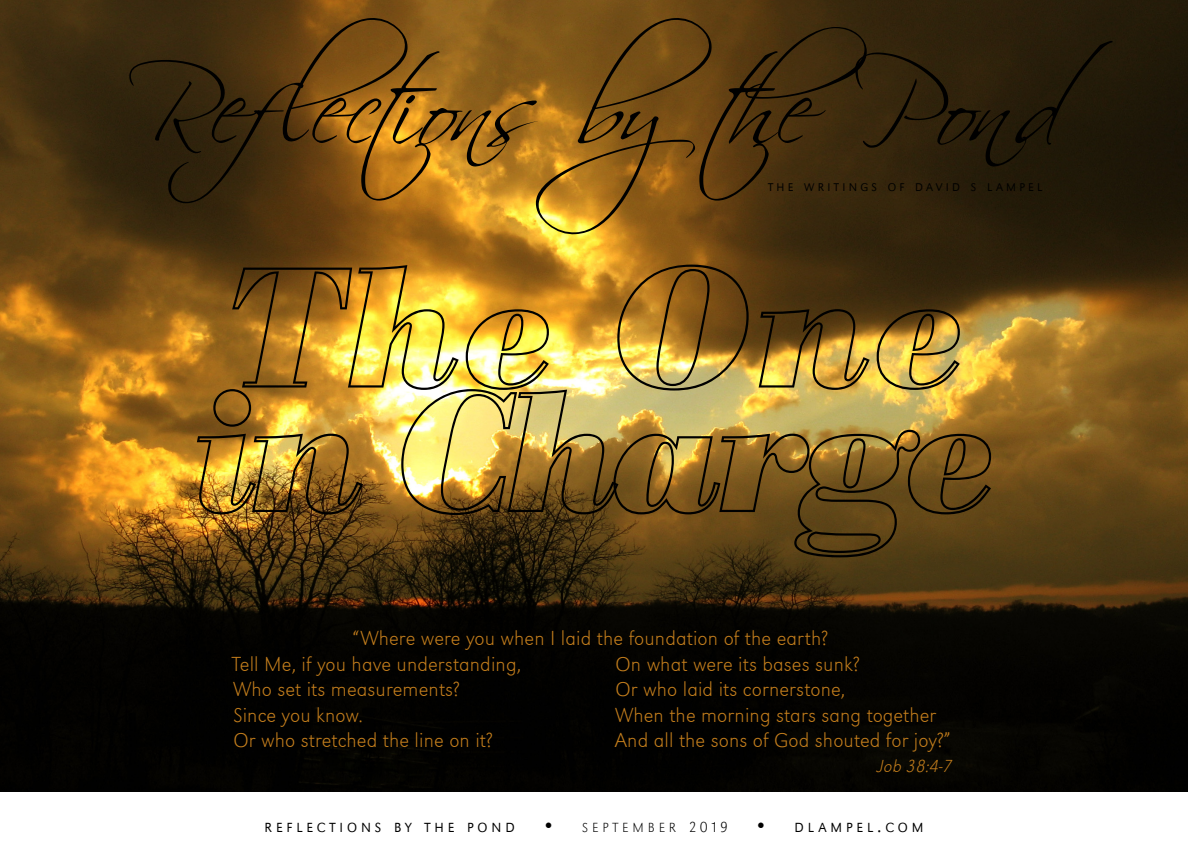
<style>
.page{position:relative;width:1188px;height:864px;background:#fff}
.page>*{position:absolute;margin:0;border:0;box-sizing:border-box;transform-origin:0 0}
.t1{font:180px "Bodoni Ant T Bold Ital Ou 1";letter-spacing:-.04em;color:#000}
.t2{font:103.65px "Scriptina";letter-spacing:-.05em;color:#000}
.t3{font:21px/25.2px "URW Grotesk T Extr Ligh";letter-spacing:.005em;color:#c47e1c}
.t4{font:18px "URW Grotesk T Extr Ligh Obli";color:#c47e1c}
.t5{font:13.65px "URW Grotesk T Ligh";letter-spacing:.285em;color:#000}
.t6{font:13.65px "URW Grotesk T Extr Ligh";letter-spacing:.285em;color:#000}
.t7{font:11.55px "URW Grotesk T Ligh";letter-spacing:.285em;color:#000}
.s1{font-family:"Scriptina Pro"}
.s2{font-family:"URW Grotesk T Ligh";font-size:19.5px}
.s3{font-size:15px}
.s4{font-size:19.5px}
</style>
<div class="page">
<img style="left:0;top:0;width:1188px;height:792px">
<h2 class="t2" style="left:126px;top:47px;width:988px">Reflections bythe Pon<span class="s1">d</span></h2>
<p class="t7" style="left:768px;top:180px;width:276px">THE WRITINGS OF DAVID S LAMPEL</p>
<h1 class="t1" style="left:223px;top:225px;width:743px">The One</h1>
<h1 class="t1" style="left:192px;top:350px;width:805px">in Charge</h1>
<p class="t3" style="left:352px;top:625px;width:477px">“Where were you when I laid the foundation of the earth?</p>
<p class="t3" style="left:232px;top:651px;width:291px">Tell Me, if you have understanding,<br>Who set its measurements?<br>Since you know.<br>Or who stretched the line on it?</p>
<p class="t3" style="left:615px;top:651px;width:338px">On what were its bases sunk?<br>Or who laid its cornerstone,<br>When the morning stars sang together<br>And all the sons of God shouted for joy?”</p>
<p class="t4" style="left:878px;top:755px;width:76px">Job 38:4-7</p>
<p class="t5" style="left:265px;top:820px;width:252px">REFLECTIONS BY THE POND</p>
<p class="t6" style="left:542px;top:819px;width:187px"><span class="s2">•</span> september <span class="s3">2019</span></p>
<p class="t5" style="left:754px;top:820px;width:171px"><span class="s4">•</span> DLAMPEL<span class="s4">.</span>COM</p>
</div>
